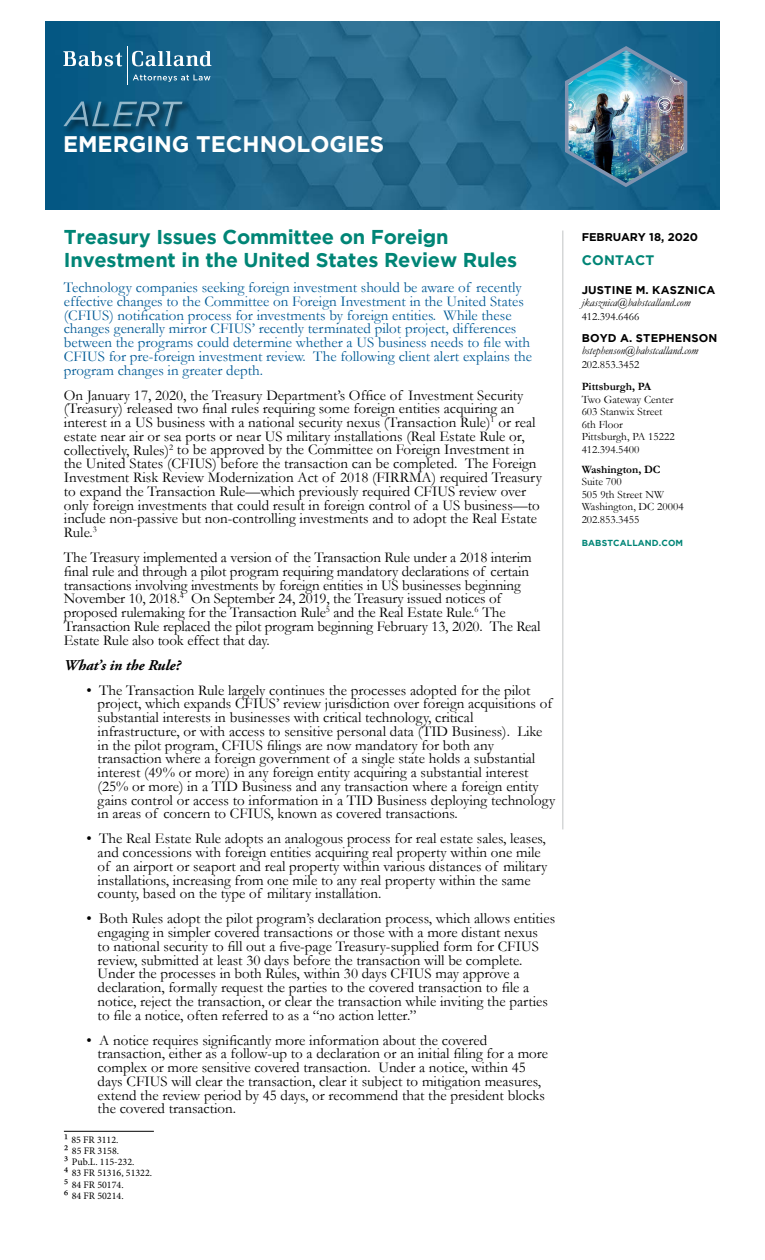
<style>
.page{position:relative;width:765px;height:1260px;background:#fff}
.page>*{position:absolute;margin:0;border:0;box-sizing:border-box;transform-origin:0 0}
.t1{font:700 22.5px "Gotham";color:#fff}
.t2{font:700 20px/22.5px "Gotham";letter-spacing:-.01em;color:#008576}
.t3{font:15px/13.8px "Garamond";color:#000}
.t4{font:15px/13.8px "Garamond";color:#005a96}
.t5{font:italic 700 15px "Adobe Garamond Pro";color:#000}
.t6{font:700 13.75px "Gotham";letter-spacing:.015em;color:#008576}
.t7{font:11.25px/12.5px "Garamond";color:#000}
.t8{font:italic 11.25px "Garamond";color:#000}
.t9{font:700 11.25px "Gotham";letter-spacing:.015em;color:#000}
.t10{font:700 11.25px "Garamond";color:#000}
.t11{font:700 11.25px "Gotham";color:#000}
.t12{font:10px/11.2px "Minion Pro";color:#000}
.t13{font:700 8.75px "Gotham";letter-spacing:.015em;color:#008576}
.s1{font-size:13.75px}
</style>
<div class="page">
<img style="left:45px;top:21px;width:675px;height:188px">
<hr style="left:64px;top:1131px;width:90px;height:1px;background:#000">
<hr style="left:562px;top:231px;width:1px;height:598px;background:#cdcfd0">
<svg style="left:62px;top:100px;width:130px;height:36px;background:#0e577d"></svg>
<svg style="left:63px;top:102px;width:120px;height:24px;background:#2c6886"></svg>
<img style="left:565px;top:46px;width:122px;height:141px">
<svg style="left:63px;top:51px;width:59px;height:15px"></svg>
<svg style="left:132px;top:51px;width:79px;height:15px"></svg>
<svg style="left:133px;top:75px;width:77px;height:7px"></svg>
<hr style="left:127px;top:46px;width:1px;height:39px;background:#fff">
<h1 class="t1" style="left:63px;top:131px;width:323px">EMERGING TECHNOLOGIES</h1>
<h2 class="t2" style="left:64px;top:226px;width:455px">Treasury Issues Committee on Foreign<br>Investment in the United States Review Rules</h2>
<p class="t4" style="left:64px;top:280px;width:470px">Technology companies seeking foreign investment should be aware of recently effective changes to the Committee on Foreign Investment in the United States (CFIUS) notification process for investments by foreign entities. While these changes generally mirror CFIUS’ recently terminated pilot project, differences between the programs could determine whether a US business needs to file with CFIUS for pre-foreign investment review. The following client alert explains the program changes in greater depth.</p>
<p class="t3" style="left:64px;top:388px;width:480px">On January 17, 2020, the Treasury Department’s Office of Investment Security (Treasury) released two final rules requiring some foreign entities acquiring an interest in a US business with a national security nexus (Transaction Rule)<sup>1</sup> or real estate near air or sea ports or near US military installations (Real Estate Rule or, collectively, Rules)<sup>2</sup> to be approved by the Committee on Foreign Investment in the United States (CFIUS) before the transaction can be completed. The Foreign Investment Risk Review Modernization Act of 2018 (FIRRMA) required Treasury to expand the Transaction Rule—which previously required CFIUS review over only foreign investments that could result in foreign control of a US business—to include non-passive but non-controlling investments and to adopt the Real Estate Rule.<sup>3</sup></p>
<p class="t3" style="left:64px;top:550px;width:478px">The Treasury implemented a version of the Transaction Rule under a 2018 interim final rule and through a pilot program requiring mandatory declarations of certain transactions involving investments by foreign entities in US businesses beginning November 10, 2018.<sup>4</sup> On September 24, 2019, the Treasury issued notices of proposed rulemaking for the Transaction Rule<sup>5</sup> and the Real Estate Rule.<sup>6</sup> The Transaction Rule replaced the pilot program beginning February 13, 2020. The Real Estate Rule also took effect that day.</p>
<p class="t5" style="left:64px;top:656px;width:118px">What’s in the Rule?</p>
<p class="t3" style="left:98px;top:683px;width:459px;text-indent:-11px">• The Transaction Rule largely continues the processes adopted for the pilot project, which expands CFIUS’ review jurisdiction over foreign acquisitions of substantial interests in businesses with critical technology, critical infrastructure, or with access to sensitive personal data (TID Business). Like in the pilot program, CFIUS filings are now mandatory for both any transaction where a foreign government of a single state holds a substantial interest (49% or more) in any foreign entity acquiring a substantial interest (25% or more) in a TID Business and any transaction where a foreign entity gains control or access to information in a TID Business deploying technology in areas of concern to CFIUS, known as covered transactions.</p>
<p class="t3" style="left:98px;top:831px;width:451px;text-indent:-11px">• The Real Estate Rule adopts an analogous process for real estate sales, leases, and concessions with foreign entities acquiring real property within one mile of an airport or seaport and real property within various distances of military installations, increasing from one mile to any real property within the same county, based on the type of military installation.</p>
<p class="t3" style="left:98px;top:911px;width:459px;text-indent:-11px">• Both Rules adopt the pilot program’s declaration process, which allows entities engaging in simpler covered transactions or those with a more distant nexus<br>to national security to fill out a five-page Treasury-supplied form for CFIUS review, submitted at least 30 days before the transaction will be complete.<br>Under the processes in both Rules, within 30 days CFIUS may approve a declaration, formally request the parties to the covered transaction to file a notice, reject the transaction, or clear the transaction while inviting the parties to file a notice, often referred to as a “no action letter.”</p>
<p class="t3" style="left:98px;top:1033px;width:452px;text-indent:-11px">• A notice requires significantly more information about the covered transaction, either as a follow-up to a declaration or an initial filing for a more complex or more sensitive covered transaction. Under a notice, within 45 days CFIUS will clear the transaction, clear it subject to mitigation measures, extend the review period by 45 days, or recommend that the president blocks the covered transaction.</p>
<p class="t12" style="left:64px;top:1134px;width:90px"><span class="s1">1</span> 85 FR 3112.<br><span class="s1">2</span> 85 FR 3158.<br><span class="s1">3</span> Pub.L. 115-232.<br><span class="s1">4</span> 83 FR 51316, 51322.<br><span class="s1">5</span> 84 FR 50174.<br><span class="s1">6</span> 84 FR 50214.</p>
<p class="t11" style="left:582px;top:230px;width:118px">FEBRUARY 18, 2020</p>
<p class="t6" style="left:582px;top:252px;width:74px">CONTACT</p>
<p class="t9" style="left:582px;top:283px;width:135px">JUSTINE M. KASZNICA</p>
<p class="t8" style="left:582px;top:295px;width:110px">jkasznica@babstcalland.com</p>
<p class="t7" style="left:582px;top:309px;width:59px">412.394.6466</p>
<p class="t9" style="left:582px;top:331px;width:137px">BOYD A. STEPHENSON</p>
<p class="t8" style="left:582px;top:343px;width:118px">bstephenson@babstcalland.com</p>
<p class="t7" style="left:582px;top:358px;width:59px">202.853.3452</p>
<p class="t10" style="left:582px;top:379px;width:71px">Pittsburgh, PA</p>
<p class="t7" style="left:582px;top:392px;width:94px">Two Gateway Center<br>603 Stanwix Street<br>6th Floor<br>Pittsburgh, PA 15222<br>412.394.5400</p>
<p class="t10" style="left:582px;top:461px;width:80px">Washington, DC</p>
<p class="t7" style="left:582px;top:475px;width:103px">Suite 700<br>505 9th Street NW<br>Washington, DC 20004<br>202.853.3455</p>
<p class="t13" style="left:582px;top:538px;width:103px">BABSTCALLAND.COM</p>
</div>
